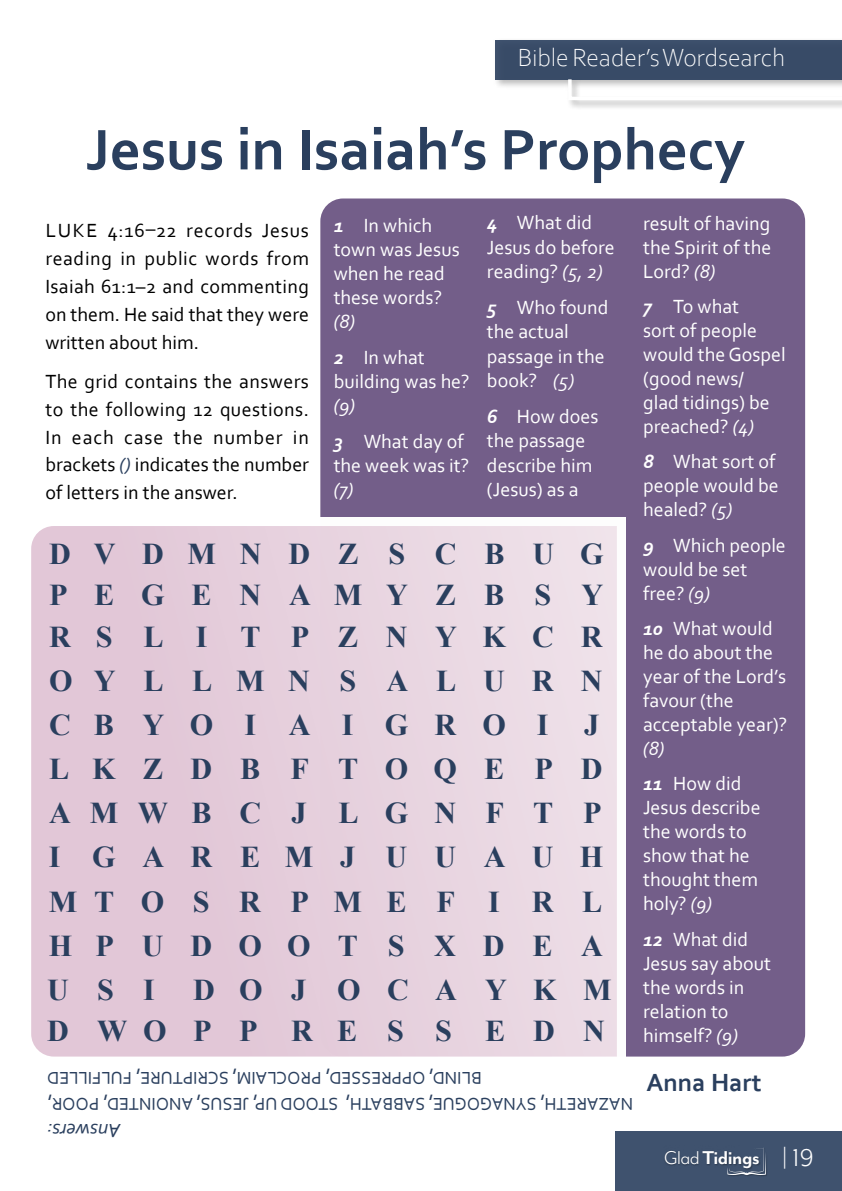
<style>
.page{position:relative;width:842px;height:1191px;background:#fff}
.page>*{position:absolute;margin:0;border:0;box-sizing:border-box;transform-origin:0 0}
.t1{font:700 60px "Corbel";color:#2a3f5e}
.t2{font:700 30.2px/44.2px "Times New Roman";letter-spacing:.895em;color:#2a3f5e;text-align:justify}
.t3{font:300 26px "Corbel";letter-spacing:-.005em;color:#fff}
.t4{font:700 26px "Corbel";color:#2a3f5e}
.t5{font:700 21.4px "Mr Eaves Mod OT";letter-spacing:-.025em;color:#fff}
.t6{font:20px/24px "Corbel";color:#fff}
.t7{font:20px/27.8px "Corbel";color:#000;text-align:justify}
.t8{font:italic 20px "Corbel";color:#2a3f5e}
.t9{font:italic 20px "Corbel";color:#fff}
.t10{font:18px/26px "Corbel";color:#2a3f5e;text-align:right}
.s1{font-style:italic;color:#2a3f5e}
.s2{font-weight:700;font-style:italic}
.s3{font-style:italic}
.s4{font-weight:400}
.s5{font-weight:400;font-size:28px}
</style>
<div class="page">
<div style="left:320px;top:198px;width:485px;height:858px;background:#735e89;border-radius:23px"></div>
<div style="left:493px;top:37px;width:349px;height:73px;background:#000;opacity:.3"></div>
<div style="left:495px;top:40px;width:347px;height:39px;background:#384b67"></div>
<svg style="left:566px;top:79px;width:276px;height:23px"></svg>
<div style="left:11px;top:517px;width:614px;height:549px;background:#fff"></div>
<div style="left:615px;top:1131px;width:227px;height:60px;background:#3f526e"></div>
<svg style="left:727px;top:1147px;width:39px;height:28px"></svg>
<img style="left:664px;top:1147px;width:97px;height:25px">
<svg style="left:31px;top:526px;width:586px;height:530px;background:#e6d0dd"></svg>
<h3 class="t3" style="left:518px;top:40px;width:269px">Bible Reader’s Wordsearch</h3>
<h1 class="t1" style="left:86px;top:112px;width:661px">Jesus in Isaiah’s Prophecy</h1>
<p class="t7" style="left:45px;top:216px;width:265px">LUKE 4:16–22 records Jesus reading in public words from Isaiah 61:1–2 and commenting on them. He said that they were written about him.</p>
<p class="t7" style="left:45px;top:367px;width:265px">The grid contains the answers to the following 12 questions.<br>In each case the number in brackets <span class="s1">()</span> indicates the number of letters in the answer.</p>
<p class="t6" style="left:334px;top:212px;width:128px"><span class="s2">1</span> In which town was Jesus when he read these words?</p>
<p class="t6" style="left:334px;top:303px;width:93px;line-height:35.6px"><span class="s3">(8)<br></span><span class="s2">2</span> In what</p>
<p class="t6" style="left:334px;top:369px;width:138px">building was he?</p>
<p class="t6" style="left:334px;top:387px;width:132px;line-height:35.6px"><span class="s3">(9)<br></span><span class="s2">3</span> What day of</p>
<p class="t6" style="left:334px;top:453px;width:137px">the week was it?</p>
<p class="t9" style="left:334px;top:477px;width:21px">(7)</p>
<p class="t6" style="left:487px;top:210px;width:129px"><span class="s2">4</span> What did<br>Jesus do before reading? <span class="s3">(5, 2)</span></p>
<p class="t6" style="left:487px;top:294px;width:123px"><span class="s2">5</span> Who found the actual passage in the book? <span class="s3">(5)</span></p>
<p class="t6" style="left:487px;top:403px;width:113px"><span class="s2">6</span> How does the passage describe him (Jesus) as a</p>
<h2 class="t2" style="left:49px;top:532px;width:556px;line-height:41.4px">DVDMNDZ SCBUG PEGENAMYZBSY RSL I TPZNYKCR</h2>
<h2 class="t2" style="left:47px;top:657px;width:558px;text-align:left">OYLLMNS ALURN<br>CBYOIAIGROI J<br>LKZDBFTOQEPD<br>AMWBCJ LGNFTP<br>I GAREMJ UUAUH<br>MTOSRPMEF I RL<br>HPUDOOTSXDEA<br>USI</h2>
<h2 class="t2" style="left:47px;top:968px;width:566px;line-height:41.2px;text-align:right">DOJ OCAYKM<br>DWOPP RESS EDN</h2>
<p class="t10" style="left:633px;top:1117px;width:587px;rotate:-180deg">NAZARETH, SYNAGOGUE, SABBATH, STOOD UP, JESUS, ANOINTED, POOR,<br>BLIND, OPPRESSED, PROCLAIM, SCRIPTURE, FULFILLED</p>
<p class="t8" style="left:121px;top:1143px;width:75px;rotate:-180deg">Answers:</p>
<p class="t6" style="left:643px;top:210px;width:130px;text-align:justify">result of having the Spirit of the Lord? <span class="s3">(8)</span></p>
<p class="t6" style="left:643px;top:294px;width:144px"><span class="s2">7</span> To what<br>sort of people would the Gospel (good news/<br>glad tidings) be preached? <span class="s3">(4)</span></p>
<p class="t6" style="left:643px;top:449px;width:137px"><span class="s2">8</span> What sort of people would be healed? <span class="s3">(5)</span></p>
<p class="t6" style="left:643px;top:532px;width:144px"><span class="s2">9</span> Which people would be set free? <span class="s3">(9)</span></p>
<p class="t6" style="left:643px;top:616px;width:146px"><span class="s2">10</span> What would he do about the year of the Lord’s favour (the acceptable year)?</p>
<p class="t6" style="left:643px;top:730px;width:100px;line-height:35.4px"><span class="s3">(8)<br></span><span class="s2">11</span> How did</p>
<p class="t6" style="left:643px;top:795px;width:119px">Jesus describe the words to show that he thought them holy? <span class="s3">(9)</span></p>
<p class="t6" style="left:643px;top:926px;width:129px"><span class="s2">12</span> What did<br>Jesus say about the words in relation to himself? <span class="s3">(9)</span></p>
<h3 class="t4" style="left:646px;top:1066px;width:117px">Anna Hart</h3>
<p class="t5" style="left:664px;top:1146px;width:151px"><span class="s4">Glad</span> Tidings <span class="s5">| 19</span></p>
</div>
